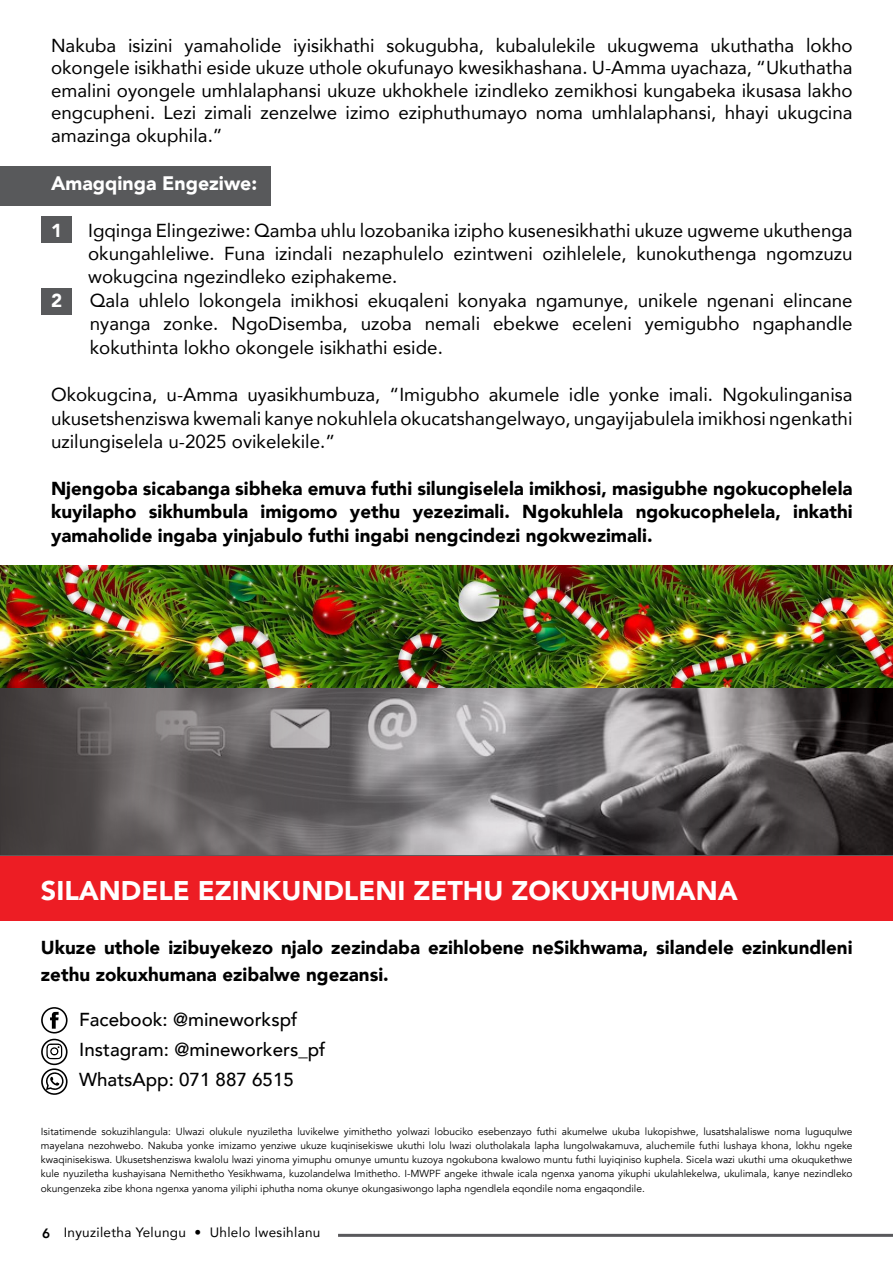
<style>
.page{position:relative;width:893px;height:1263px;background:#fff}
.page>*{position:absolute;margin:0;border:0;box-sizing:border-box;transform-origin:0 0}
.t1{font:900 27px "Avenir";color:#fff}
.t2{font:900 19.5px "Avenir";color:#fff}
.t3{font:18.75px/22.5px "Avenir";color:#000;text-align:justify}
.t4{font:900 18.75px/23.2px "Avenir";color:#000}
.t5{font:500 18.75px/30px "Avenir";color:#000}
.t6{font:900 18.75px "Avenir";color:#fff}
.t7{font:13.5px "Avenir";letter-spacing:.025em;color:#000}
.t8{font:10.2px/14.2px "Avenir";color:#000;text-align:justify}
.s1{font-weight:800}
</style>
<div class="page">
<div style="left:41px;top:288px;width:30px;height:26px;background:#58595b"></div>
<div style="left:41px;top:217px;width:30px;height:26px;background:#58595b"></div>
<div style="left:0;top:166px;width:270px;height:39px;background:#58595b"></div>
<img style="left:0;top:566px;width:893px;height:289px">
<div style="left:0;top:855px;width:893px;height:66px;background:#ed1d24"></div>
<svg style="left:41px;top:1007px;width:27px;height:88px"></svg>
<hr style="left:338px;top:1234px;width:555px;height:3px;background:#59595c">
<p class="t3" style="left:51px;top:33px;width:803px">Nakuba isizini yamaholide iyisikhathi sokugubha, kubalulekile ukugwema ukuthatha lokho okongele isikhathi eside ukuze uthole okufunayo kwesikhashana. U-Amma uyachaza, “Ukuthatha emalini oyongele umhlalaphansi ukuze ukhokhele izindleko zemikhosi kungabeka ikusasa lakho engcupheni. Lezi zimali zenzelwe izimo eziphuthumayo noma umhlalaphansi, hhayi ukugcina amazinga okuphila.”</p>
<p class="t2" style="left:51px;top:166px;width:208px">Amagqinga Engeziwe:</p>
<p class="t6" style="left:51px;top:214px;width:13px">1</p>
<p class="t3" style="left:88px;top:218px;width:766px;line-height:23.2px">Igqinga Elingeziwe: Qamba uhlu lozobanika izipho kusenesikhathi ukuze ugweme ukuthenga okungahleliwe. Funa izindali nezaphulelo ezintweni ozihlelele, kunokuthenga ngomzuzu wokugcina ngezindleko eziphakeme.</p>
<p class="t6" style="left:51px;top:284px;width:13px">2</p>
<p class="t3" style="left:90px;top:288px;width:764px;line-height:23.7px">Qala uhlelo lokongela imikhosi ekuqaleni konyaka ngamunye, unikele ngenani elincane nyanga zonke. NgoDisemba, uzoba nemali ebekwe eceleni yemigubho ngaphandle kokuthinta lokho okongele isikhathi eside.</p>
<p class="t3" style="left:51px;top:383px;width:803px;line-height:23.2px">Okokugcina, u-Amma uyasikhumbuza, “Imigubho akumele idle yonke imali. Ngokulinganisa ukusetshenziswa kwemali kanye nokuhlela okucatshangelwayo, ungayijabulela imikhosi ngenkathi uzilungiselela u-2025 ovikelekile.”</p>
<p class="t4" style="left:51px;top:476px;width:803px;text-align:justify">Njengoba sicabanga sibheka emuva futhi silungiselela imikhosi, masigubhe ngokucophelela kuyilapho sikhumbula imigomo yethu yezezimali. Ngokuhlela ngokucophelela, inkathi yamaholide ingaba yinjabulo futhi ingabi nengcindezi ngokwezimali.</p>
<h1 class="t1" style="left:41px;top:867px;width:699px">SILANDELE EZINKUNDLENI ZETHU ZOKUXHUMANA</h1>
<p class="t4" style="left:41px;top:934px;width:813px;line-height:27px">Ukuze uthole izibuyekezo njalo zezindaba ezihlobene neSikhwama, silandele ezinkundleni zethu zokuxhumana ezibalwe ngezansi.</p>
<p class="t5" style="left:79px;top:1004px;width:248px">Facebook: @mineworkspf<br>Instagram: @mineworkers_pf<br>WhatsApp: 071 887 6515</p>
<p class="t8" style="left:41px;top:1124px;width:813px">Isitatimende sokuzihlangula: Ulwazi olukule nyuziletha luvikelwe yimithetho yolwazi lobuciko esebenzayo futhi akumelwe ukuba lukopishwe, lusatshalaliswe noma luguqulwe mayelana nezohwebo. Nakuba yonke imizamo yenziwe ukuze kuqinisekiswe ukuthi lolu lwazi olutholakala lapha lungolwakamuva, aluchemile futhi lushaya khona, lokhu ngeke kwaqinisekiswa. Ukusetshenziswa kwalolu lwazi yinoma yimuphu omunye umuntu kuzoya ngokubona kwalowo muntu futhi luyiqiniso kuphela. Sicela wazi ukuthi uma okuqukethwe kule nyuziletha kushayisana Nemithetho Yesikhwama, kuzolandelwa Imithetho. I-MWPF angeke ithwale icala ngenxa yanoma yikuphi ukulahlekelwa, ukulimala, kanye nezindleko okungenzeka zibe khona ngenxa yanoma yiliphi iphutha noma okunye okungasiwongo lapha ngendlela eqondile noma engaqondile.</p>
<p class="t7" style="left:42px;top:1222px;width:280px"><span class="s1">6</span> Inyuziletha Yelungu • Uhlelo lwesihlanu</p>
</div>
